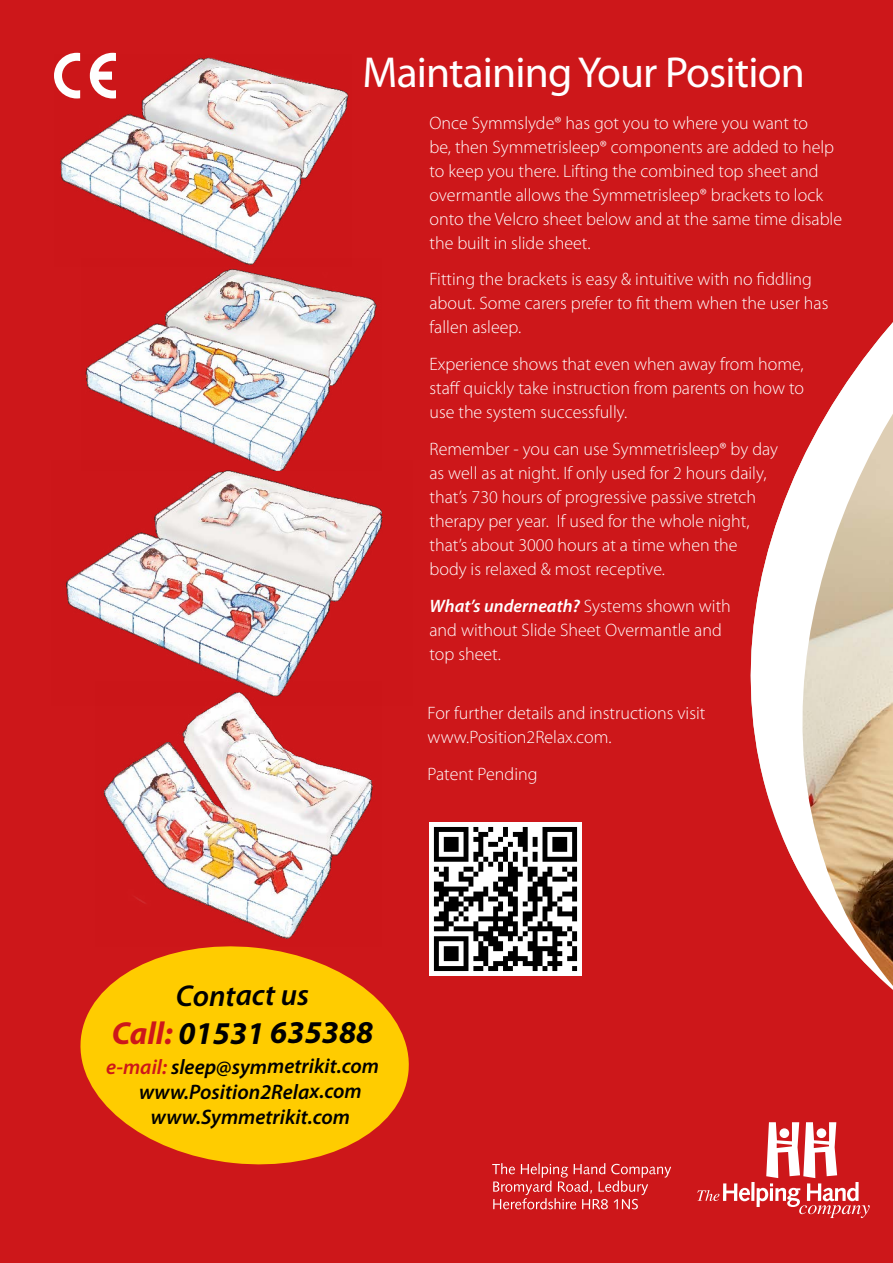
<style>
.page{position:relative;width:893px;height:1263px;background:#cd171a}
.page>*{position:absolute;margin:0;border:0;box-sizing:border-box;transform-origin:0 0}
.t1{font:43.5px "Myriad Pro";letter-spacing:-.02em;color:#fff}
.t2{font:italic 700 31.8px "Myriad Pro";letter-spacing:-.005em;color:#000}
.t3{font:italic 600 30.15px "Myriad Pro";letter-spacing:-.005em;color:#000}
.t4{font:italic 600 21px "Myriad Pro";color:#000}
.t5{font:300 18px/24px "Myriad Pro";color:#fff}
.s1{font-weight:600;font-style:italic}
.s2{color:#cd171a}
</style>
<div class="page">
<svg style="left:492px;top:1163px;width:179px;height:46px"></svg>
<svg style="left:697px;top:1186px;width:53px;height:15px"></svg>
<hr style="left:751px;top:1182px;width:3px;height:19px;background:#fff">
<svg style="left:757px;top:1186px;width:113px;height:32px"></svg>
<svg style="left:723px;top:1122px;width:136px;height:64px"></svg>
<svg style="left:750px;top:322px;width:143px;height:668px"></svg>
<svg style="left:67px;top:52px;width:14px;height:3px"></svg>
<svg style="left:103px;top:52px;width:13px;height:3px"></svg>
<svg style="left:80px;top:946px;width:329px;height:219px;fill:#fc0"></svg>
<img style="left:429px;top:823px;width:153px;height:152px">
<img style="left:66px;top:470px;width:317px;height:211px">
<img style="left:85px;top:269px;width:292px;height:201px">
<img style="left:54px;top:55px;width:295px;height:210px">
<img style="left:103px;top:681px;width:270px;height:258px">
<h1 class="t1" style="left:362px;top:45px;width:444px">Maintaining Your Position</h1>
<p class="t5" style="left:429px;top:111px;width:414px">Once Symmslyde® has got you to where you want to<br>be, then Symmetrisleep® components are added to help to keep you there. Lifting the combined top sheet and overmantle allows the Symmetrisleep® brackets to lock onto the Velcro sheet below and at the same time disable the built in slide sheet.</p>
<p class="t5" style="left:429px;top:267px;width:400px">Fitting the brackets is easy &amp; intuitive with no fiddling about. Some carers prefer to fit them when the user has fallen asleep.</p>
<p class="t5" style="left:429px;top:352px;width:376px;text-align:justify">Experience shows that even when away from home, staff quickly take instruction from parents on how to use the system successfully.</p>
<p class="t5" style="left:429px;top:437px;width:350px">Remember - you can use Symmetrisleep® by day as well as at night. If only used for 2 hours daily, that’s 730 hours of progressive passive stretch therapy per year. If used for the whole night, that’s about 3000 hours at a time when the body is relaxed &amp; most receptive.</p>
<p class="t5" style="left:429px;top:593px;width:303px"><span class="s1">What’s underneath?</span> Systems shown with and without Slide Sheet Overmantle and top sheet.</p>
<p class="t5" style="left:428px;top:701px;width:279px">For further details and instructions visit www.Position2Relax.com.</p>
<p class="t5" style="left:428px;top:762px;width:111px">Patent Pending</p>
<h3 class="t3" style="left:176px;top:976px;width:135px">Contact us</h3>
<h2 class="t2" style="left:112px;top:1012px;width:263px"><span class="s2">Call:</span> 01531 635388</h2>
<p class="t4" style="left:106px;top:1053px;width:275px"><span class="s2">e-mail:</span> sleep@symmetrikit.com</p>
<p class="t4" style="left:139px;top:1078px;width:224px">www.Position2Relax.com</p>
<p class="t4" style="left:151px;top:1103px;width:201px">www.Symmetrikit.com</p>
</div>
